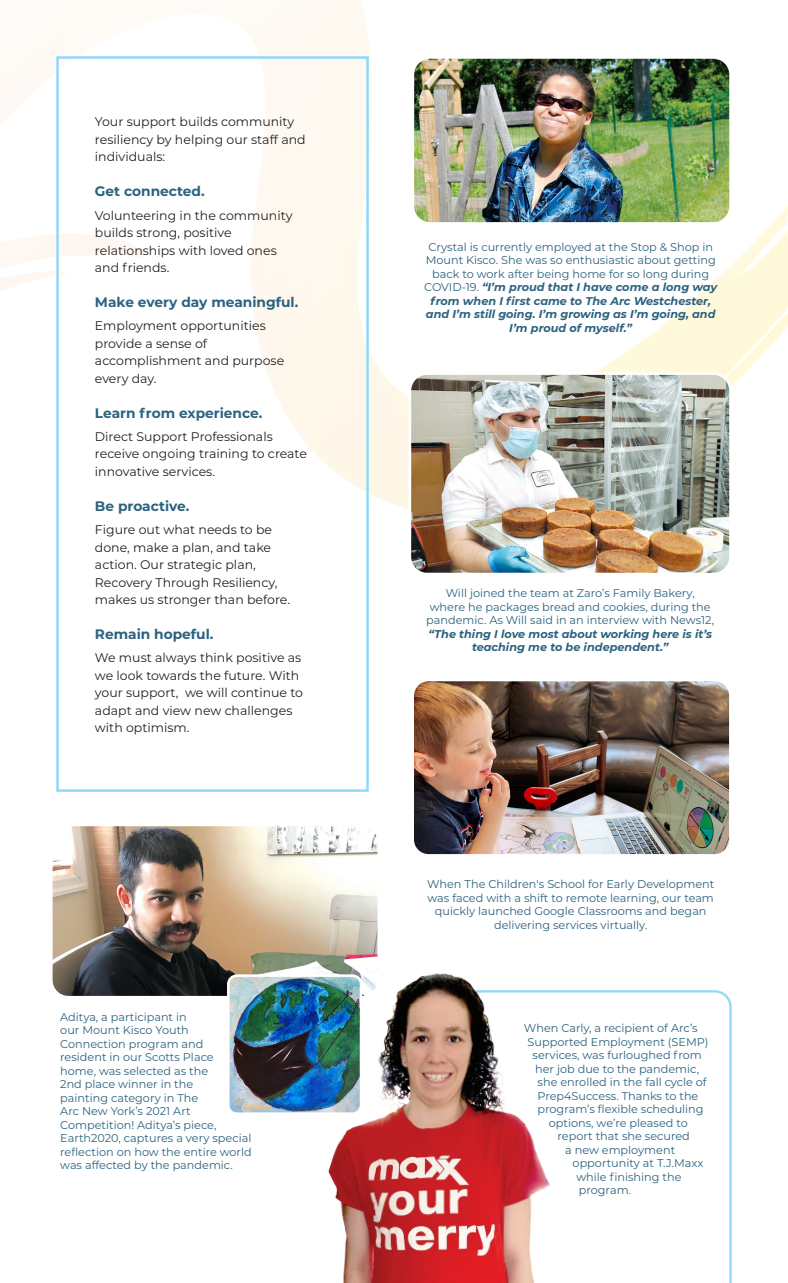
<style>
.page{position:relative;width:788px;height:1283px;background:#fff}
.page>*{position:absolute;margin:0;border:0;box-sizing:border-box;transform-origin:0 0}
.t1{font:700 13.75px "Montserrat";color:#2b627f}
.t2{font:12.5px/17.5px "Montserrat";color:#231f20}
.t3{font:11.25px/13.5px "Montserrat";color:#2b627f;text-align:center}
.t4{font:italic 700 11.25px/13.5px "Montserrat";color:#2b627f;text-align:center}
.s1{font-weight:700;font-style:italic}
</style>
<div class="page">
<svg style="left:0;top:0;width:788px;height:509px"></svg>
<svg style="left:585px;top:990px;width:146px;height:292px"></svg>
<img style="left:413px;top:58px;width:317px;height:165px">
<div style="left:411px;top:56px;width:320px;height:169px;border:2px solid #fff;border-radius:17px"></div>
<div style="left:56px;top:56px;width:313px;height:736px;border:2px solid #91d8f7"></div>
<img style="left:53px;top:826px;width:324px;height:169px">
<div style="left:50px;top:823px;width:330px;height:175px;border:2px solid #fff;border-radius:17px"></div>
<img style="left:228px;top:975px;width:74px;height:136px">
<div style="left:227px;top:974px;width:135px;height:140px;border:2px solid #fff;border-radius:9px"></div>
<img style="left:410px;top:373px;width:320px;height:199px">
<div style="left:408px;top:372px;width:323px;height:203px;border:2px solid #fff;border-radius:17px"></div>
<img style="left:414px;top:682px;width:314px;height:171px">
<div style="left:411px;top:679px;width:320px;height:177px;border:2px solid #fff;border-radius:16px"></div>
<img style="left:302px;top:954px;width:283px;height:328px">
<p class="t2" style="left:95px;top:113px;width:212px">Your support builds community resiliency by helping our staff and individuals:</p>
<p class="t1" style="left:95px;top:181px;width:111px">Get connected.</p>
<p class="t2" style="left:95px;top:206px;width:199px">Volunteering in the community builds strong, positive relationships with loved ones and friends.</p>
<p class="t1" style="left:95px;top:292px;width:205px">Make every day meaningful.</p>
<p class="t2" style="left:95px;top:316px;width:191px">Employment opportunities provide a sense of accomplishment and purpose every day.</p>
<p class="t1" style="left:95px;top:403px;width:169px">Learn from experience.</p>
<p class="t2" style="left:95px;top:427px;width:213px">Direct Support Professionals receive ongoing training to create innovative services.</p>
<p class="t1" style="left:95px;top:496px;width:96px">Be proactive.</p>
<p class="t2" style="left:95px;top:520px;width:197px">Figure out what needs to be done, make a plan, and take action. Our strategic plan,<br>Recovery Through Resiliency, makes us stronger than before.</p>
<p class="t1" style="left:95px;top:624px;width:120px">Remain hopeful.</p>
<p class="t2" style="left:95px;top:648px;width:210px">We must always think positive as we look towards the future. With your support, we will continue to adapt and view new challenges with optimism.</p>
<p class="t3" style="left:424px;top:239px;width:295px">Crystal is currently employed at the Stop &amp; Shop in Mount Kisco. She was so enthusiastic about getting back to work after being home for so long during COVID-19. <span class="s1">“I’m proud that I have come a long way from when I first came to The Arc Westchester, and I’m still going. I’m growing as I’m going, and I’m proud of myself.”</span></p>
<p class="t3" style="left:426px;top:586px;width:289px">Will joined the team at Zaro’s Family Bakery,<br>where he packages bread and cookies, during the pandemic. As Will said in an interview with News12,</p>
<p class="t4" style="left:428px;top:626px;width:285px">“The thing I love most about working here is it’s teaching me to be independent.”</p>
<p class="t3" style="left:427px;top:877px;width:289px">When The Children's School for Early Development was faced with a shift to remote learning, our team quickly launched Google Classrooms and began delivering services virtually.</p>
<p class="t3" style="left:60px;top:1009px;width:193px;text-align:left">Aditya, a participant in<br>our Mount Kisco Youth<br>Connection program and resident in our Scotts Place home, was selected as the<br>2nd place winner in the<br>painting category in The<br>Arc New York’s 2021 Art<br>Competition! Aditya’s piece,<br>Earth2020, captures a very special reflection on how the entire world was affected by the pandemic.</p>
<p class="t3" style="left:524px;top:1021px;width:175px">When Carly, a recipient of Arc’s</p>
<p class="t3" style="left:527px;top:1034px;width:182px">Supported Employment (SEMP)</p>
<p class="t3" style="left:532px;top:1048px;width:171px">services, was furloughed from</p>
<p class="t3" style="left:535px;top:1061px;width:166px">her job due to the pandemic,</p>
<p class="t3" style="left:537px;top:1075px;width:171px">she enrolled in the fall cycle of</p>
<p class="t3" style="left:537px;top:1088px;width:162px">Prep4Success. Thanks to the</p>
<p class="t3" style="left:537px;top:1102px;width:167px">program’s flexible scheduling</p>
<p class="t3" style="left:549px;top:1115px;width:140px">options, we’re pleased to</p>
<p class="t3" style="left:557px;top:1129px;width:134px">report that she secured</p>
<p class="t3" style="left:565px;top:1142px;width:112px">a new employment</p>
<p class="t3" style="left:572px;top:1156px;width:132px">opportunity at T.J.Maxx</p>
<p class="t3" style="left:576px;top:1169px;width:107px">while finishing the</p>
<p class="t3" style="left:579px;top:1183px;width:54px">program.</p>
</div>
